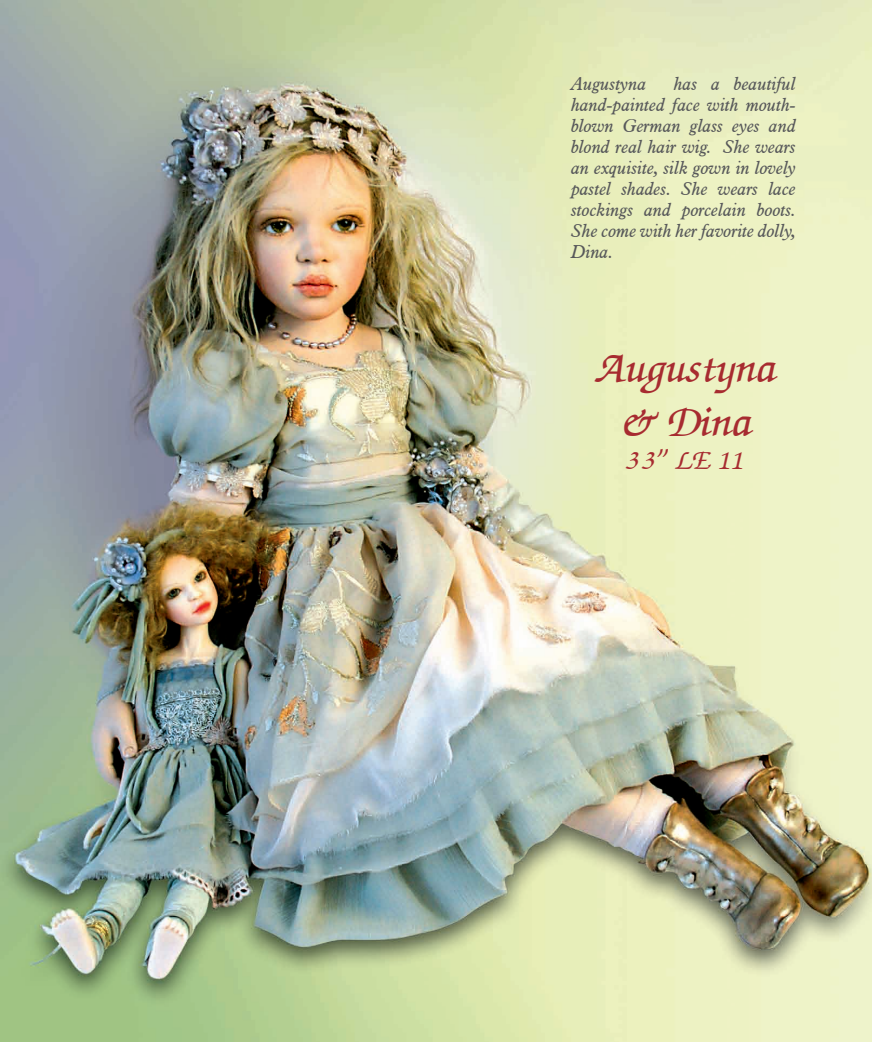
<style>
.page{position:relative;width:872px;height:1042px;background:#fff}
.page>*{position:absolute;margin:0;border:0;box-sizing:border-box;transform-origin:0 0}
.t1{font:48px/54px "Zapf Chancery Pl";letter-spacing:-.01em;color:#a72b30;text-align:center}
.t2{font:30px "Zapf Chancery Pl";color:#a72b30}
.t3{font:18px/21px "Aldine 721 AT Italic";color:#57585a;text-align:justify}
</style>
<div class="page">
<img style="left:0;top:0;width:872px;height:1041px">
<p class="t3" style="left:571px;top:74px;width:226px;text-indent:103px">has a beautiful hand-painted face with mouth&shy;blown German glass eyes and blond real hair wig. She wears an exquisite, silk gown in lovely pastel shades. She wears lace stockings and porcelain boots.<br>She come with her favorite dolly, Dina.</p>
<p class="t3" style="left:571px;top:74px;width:77px">Augustyna</p>
<h1 class="t1" style="left:594px;top:342px;width:181px">Augustyna &amp; Dina</h1>
<h2 class="t2" style="left:625px;top:445px;width:30px">33</h2>
<h2 class="t2" style="left:656px;top:430px;width:13px">,,</h2>
<h2 class="t2" style="left:674px;top:445px;width:70px">LE 11</h2>
</div>
